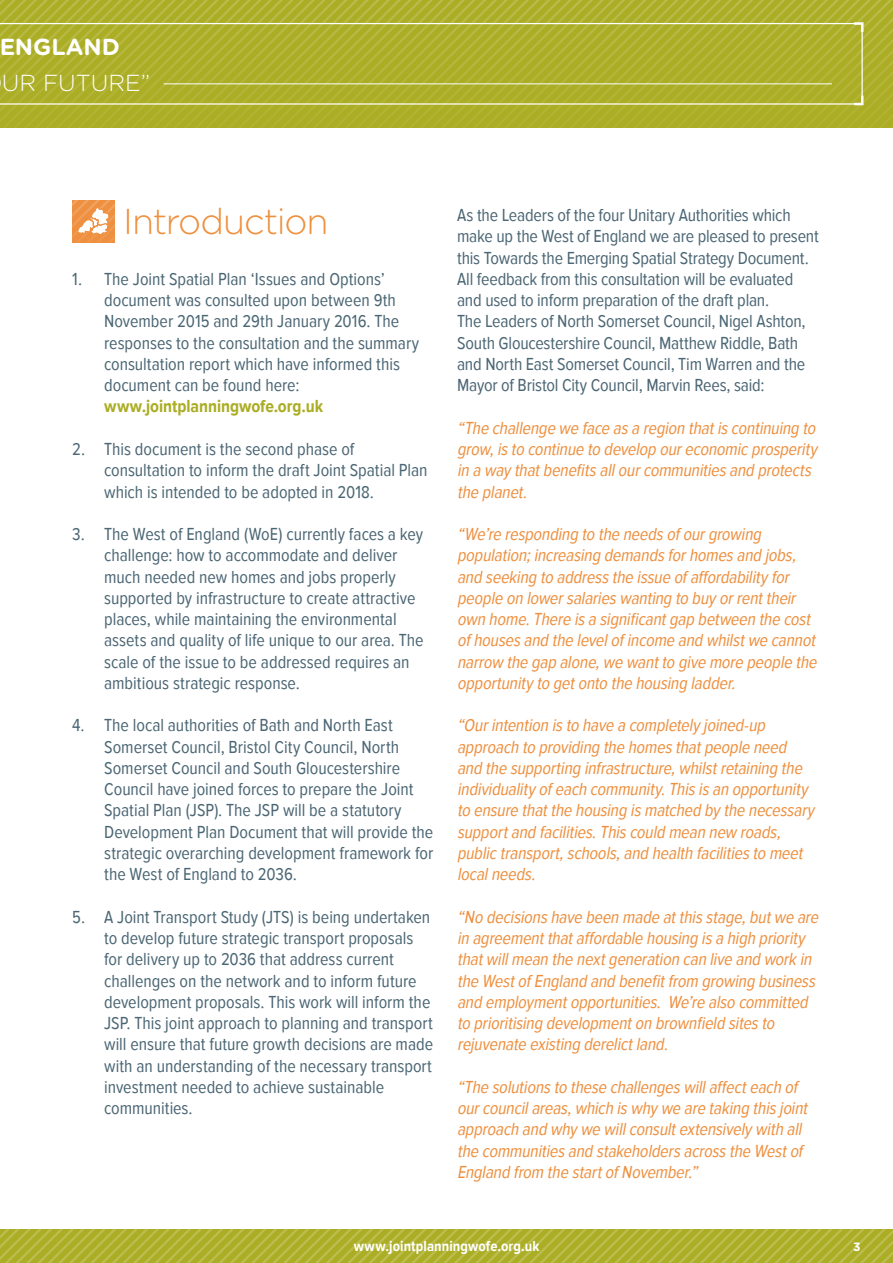
<style>
.page{position:relative;width:893px;height:1263px;background:#fff}
.page>*{position:absolute;margin:0;border:0;box-sizing:border-box;transform-origin:0 0}
.t1{font:300 36px "Gotham Rounded";letter-spacing:-.03em;color:#ee903f}
.t2{font:300 23.1px "Gotham Rounded";color:#fff}
.t3{font:700 23.1px "Gotham Rounded";color:#fff}
.t4{font:18px/21.3px "Proxima Nova Cond";letter-spacing:-.005em;color:#4b6674}
.t5{font:italic 18px/21.3px "Proxima Nova Cond";letter-spacing:-.01em;color:#ee903f}
.t6{font:700 18px "Proxima Nova Cond";color:#abad24}
.t7{font:700 15px "Proxima Nova Cond";letter-spacing:.005em;color:#fff}
.t8{font:700 12px "Gotham Rounded";color:#fff}
</style>
<div class="page">
<svg style="left:0;top:0;width:893px;height:128px;background:#adaf2c"></svg>
<svg style="left:0;top:1229px;width:893px;height:34px;background:#afb131"></svg>
<svg style="left:0;top:23px;width:863px;height:82px;background:#b0b233"></svg>
<svg style="left:852px;top:21px;width:13px;height:13px"></svg>
<svg style="left:852px;top:93px;width:13px;height:14px"></svg>
<hr style="left:164px;top:84px;width:668px;height:1px;background:#fff">
<svg style="left:72px;top:200px;width:43px;height:42px"></svg>
<p class="t3" style="left:-1px;top:30px;width:122px">ENGLAND</p>
<p class="t2" style="left:2px;top:67px;width:150px">UR FUTURE”</p>
<h1 class="t1" style="left:123px;top:197px;width:207px">Introduction</h1>
<p class="t4" style="left:104px;top:269px;width:316px;text-indent:-32px">1. The Joint Spatial Plan ‘Issues and Options’ document was consulted upon between 9th November 2015 and 29th January 2016. The responses to the consultation and the summary consultation report which have informed this document can be found here:</p>
<p class="t6" style="left:104px;top:396px;width:221px">www.jointplanningwofe.org.uk</p>
<p class="t4" style="left:104px;top:439px;width:325px;text-indent:-32px">2. This document is the second phase of consultation to inform the draft Joint Spatial Plan which is intended to be adopted in 2018.</p>
<p class="t4" style="left:104px;top:524px;width:321px;text-indent:-32px">3. The West of England (WoE) currently faces a key challenge: how to accommodate and deliver much needed new homes and jobs properly supported by infrastructure to create attractive places, while maintaining the environmental assets and quality of life unique to our area. The scale of the issue to be addressed requires an ambitious strategic response.</p>
<p class="t4" style="left:104px;top:715px;width:331px;text-indent:-32px">4. The local authorities of Bath and North East Somerset Council, Bristol City Council, North Somerset Council and South Gloucestershire Council have joined forces to prepare the Joint Spatial Plan (JSP). The JSP will be a statutory Development Plan Document that will provide the strategic overarching development framework for the West of England to 2036.</p>
<p class="t4" style="left:104px;top:906px;width:330px;text-indent:-32px">5. A Joint Transport Study (JTS) is being undertaken to develop future strategic transport proposals for delivery up to 2036 that address current challenges on the network and to inform future development proposals. This work will inform the JSP. This joint approach to planning and transport will ensure that future growth decisions are made with an understanding of the necessary transport investment needed to achieve sustainable communities.</p>
<p class="t4" style="left:457px;top:205px;width:363px">As the Leaders of the four Unitary Authorities which make up the West of England we are pleased to present this Towards the Emerging Spatial Strategy Document.<br>All feedback from this consultation will be evaluated and used to inform preparation of the draft plan.<br>The Leaders of North Somerset Council, Nigel Ashton, South Gloucestershire Council, Matthew Riddle, Bath and North East Somerset Council, Tim Warren and the Mayor of Bristol City Council, Marvin Rees, said:</p>
<p class="t5" style="left:457px;top:417px;width:365px">“The challenge we face asa region thatiscontinuing to grow,isto continue to develop oureconomicprosperity in a waythatbenefitsallourcommunitiesand protects the planet.</p>
<p class="t5" style="left:457px;top:524px;width:365px">“We’re responding to the needsof ourgrowing population;increasing demandsforhomesand jobs, and seeking to addressthe issue of affordabilityfor people on lowersalarieswanting to buyorrenttheir own home.There isa significantgap between the cost of housesand the levelof income and whilstwe cannot narrow the gap alone,we wantto give more people the opportunityto getonto the housing ladder.</p>
<p class="t5" style="left:457px;top:715px;width:362px">“Ourintention isto have a completelyjoined-up approach to providing the homesthatpeople need and the supporting infrastructure,whilstretaining the individualityof each community.Thisisan opportunity to ensure thatthe housing ismatched bythe necessary supportand facilities.Thiscould mean new roads, publictransport,schools,and health facilitiesto meet localneeds.</p>
<p class="t5" style="left:457px;top:906px;width:366px">“No decisionshave been made atthisstage,butwe are in agreementthataffordable housing isa high priority thatwillmean the nextgeneration can live and work in the Westof England and benefitfrom growing business and employmentopportunities. We’re also committed to prioritising developmenton brownfield sitesto rejuvenate existing derelictland.</p>
<p class="t5" style="left:457px;top:1076px;width:355px">“The solutionsto these challengeswillaffecteach of ourcouncilareas,which iswhywe are taking thisjoint approach and whywe willconsultextensivelywith all the communitiesand stakeholdersacrossthe Westof England from the startof November.”</p>
<p class="t7" style="left:354px;top:1237px;width:187px">www.jointplanningwofe.org.uk</p>
<p class="t8" style="left:853px;top:1238px;width:9px">3</p>
</div>
